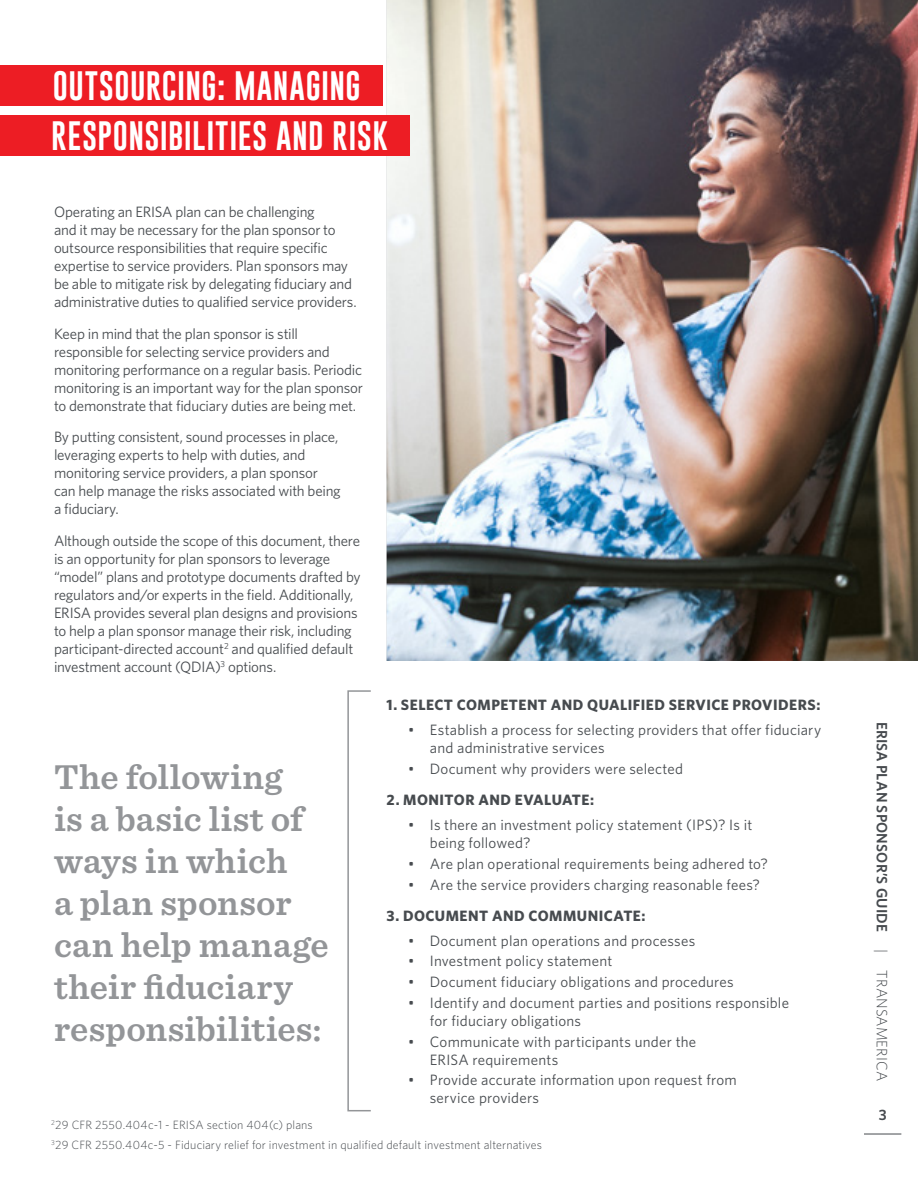
<style>
.page{position:relative;width:918px;height:1188px;background:#fff}
.page>*{position:absolute;margin:0;border:0;box-sizing:border-box;transform-origin:0 0}
.t1{font:600 36px/42px "Sentinel";letter-spacing:.005em;color:#939598}
.t2{font:30px "Gobold";letter-spacing:.015em;color:#fff}
.t3{font:15px/18px "Whitney";letter-spacing:-.01em;color:#474b4f}
.t4{font:15px/18px "Whitney";letter-spacing:.015em;color:#474b4f}
.t5{font:700 15px "Whitney";letter-spacing:.03em;color:#474b4f}
.t6{font:600 15px "Whitney";letter-spacing:.01em;color:#474b4f}
.t7{font:300 12px/20.2px "Whitney";letter-spacing:.01em;color:#474b4f}
.s1{font-weight:300}
</style>
<div class="page">
<img style="left:387px;top:0;width:531px;height:661px">
<hr style="left:864px;top:1134px;width:37px;height:1px;background:#474b4f">
<div style="left:0;top:115px;width:410px;height:41px;background:#ed1d24"></div>
<div style="left:0;top:65px;width:382px;height:41px;background:#ed1d24"></div>
<div style="left:347px;top:690px;width:25px;height:421px;border:2px solid #939598"></div>
<h2 class="t2" style="left:53px;top:67px;width:309px">OUTSOURCING: MANAGING</h2>
<h2 class="t2" style="left:51px;top:117px;width:338px">RESPONSIBILITIES AND RISK</h2>
<p class="t3" style="left:54px;top:203px;width:304px">Operating an ERISA plan can be challenging<br>and it may be necessary for the plan sponsor to outsource responsibilities that require specific expertise to service providers. Plan sponsors may be able to mitigate risk by delegating fiduciary and administrative duties to qualified service providers.</p>
<p class="t3" style="left:54px;top:324px;width:311px">Keep in mind that the plan sponsor is still responsible for selecting service providers and monitoring performance on a regular basis. Periodic monitoring is an important way for the plan sponsor to demonstrate that fiduciary duties are being met.</p>
<p class="t3" style="left:54px;top:428px;width:288px">By putting consistent, sound processes in place, leveraging experts to help with duties, and monitoring service providers, a plan sponsor can help manage the risks associated with being a fiduciary.</p>
<p class="t3" style="left:54px;top:531px;width:308px">Although outside the scope of this document, there is an opportunity for plan sponsors to leverage “model” plans and prototype documents drafted by regulators and/or experts in the field. Additionally, ERISA provides several plan designs and provisions to help a plan sponsor manage their risk, including participant-directed account<sup>2</sup> and qualified default investment account (QDIA)<sup>3</sup> options.</p>
<h1 class="t1" style="left:54px;top:754px;width:276px">The following<br>is a basic list of ways in which<br>a plan sponsor can help manage their fiduciary responsibilities:</h1>
<p class="t5" style="left:387px;top:695px;width:435px">1. SELECT COMPETENT AND QUALIFIED SERVICE PROVIDERS:</p>
<p class="t4" style="left:430px;top:721px;width:393px;text-indent:-22px">• Establish a process for selecting providers that offer fiduciary and administrative services</p>
<p class="t4" style="left:408px;top:759px;width:276px">• Document why providers were selected</p>
<p class="t5" style="left:387px;top:790px;width:209px">2. MONITOR AND EVALUATE:</p>
<p class="t4" style="left:430px;top:816px;width:324px;text-indent:-22px">• Is there an investment policy statement (IPS)? Is it being followed?</p>
<p class="t4" style="left:408px;top:854px;width:361px">• Are plan operational requirements being adhered to?</p>
<p class="t4" style="left:408px;top:875px;width:353px">• Are the service providers charging reasonable fees?</p>
<p class="t5" style="left:387px;top:906px;width:260px">3. DOCUMENT AND COMMUNICATE:</p>
<p class="t4" style="left:408px;top:931px;width:289px">• Document plan operations and processes</p>
<p class="t4" style="left:408px;top:952px;width:206px">• Investment policy statement</p>
<p class="t4" style="left:408px;top:973px;width:327px">• Document fiduciary obligations and procedures</p>
<p class="t4" style="left:430px;top:993px;width:361px;text-indent:-22px">• Identify and document parties and positions responsible for fiduciary obligations</p>
<p class="t4" style="left:430px;top:1032px;width:268px;text-indent:-22px">• Communicate with participants under the<br>ERISA requirements</p>
<p class="t4" style="left:430px;top:1071px;width:308px;text-indent:-22px">• Provide accurate information upon request from service providers</p>
<p class="t7" style="left:51px;top:1114px;width:492px"><sup>2</sup>29 CFR 2550.404c-1 - ERISA section 404(c) plans<br><sup>3</sup>29 CFR 2550.404c-5 - Fiduciary relief for investment in qualified default investment alternatives</p>
<p class="t6" style="left:892px;top:722px;width:361px;rotate:90deg">ERISA PLAN SPONSOR’S GUIDE <span class="s1">| TRANSAMERICA</span></p>
<p class="t6" style="left:879px;top:1105px;width:9px">3</p>
</div>
